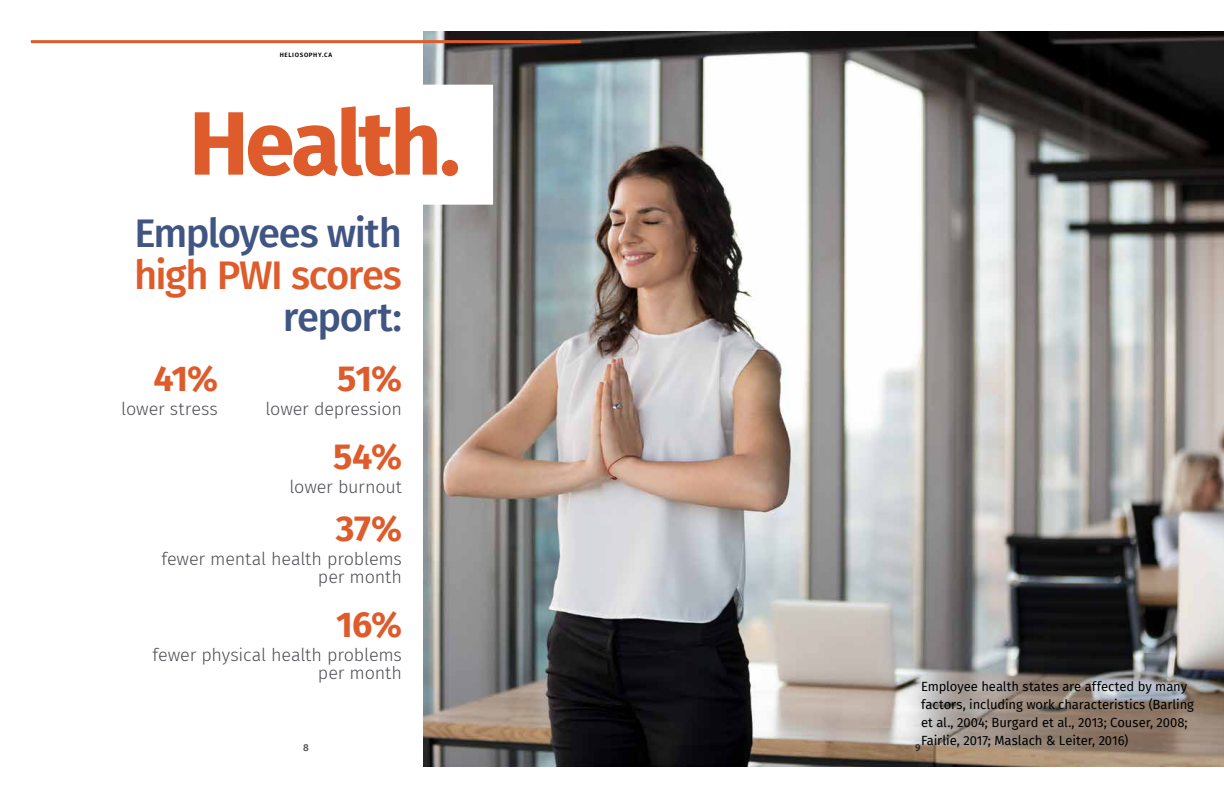
<style>
.page{position:relative;width:1224px;height:792px;background:#fff}
.page>*{position:absolute;margin:0;border:0;box-sizing:border-box;transform-origin:0 0}
.t1{font:700 90px "Fira Sans";letter-spacing:-.04em;color:#de5c2b}
.t2{font:500 40px "Fira Sans";letter-spacing:-.04em;color:#415583}
.t3{font:500 40px "Fira Sans";letter-spacing:-.035em;color:#de5c2b}
.t4{font:700 36px "Fira Sans";letter-spacing:-.02em;color:#de5c2b}
.t5{font:300 18px/18px "Fira Sans";letter-spacing:-.01em;color:#4e4d53;text-align:right}
.t6{font:13px/18px "Fira Sans";letter-spacing:-.005em;color:#000}
.t7{font:500 10px "Fira Sans";color:#4e4d53}
.t8{font:600 6.2px "Fira Sans";letter-spacing:.105em;color:#000}
</style>
<div class="page">
<img style="left:423px;top:31px;width:801px;height:736px">
<hr style="left:31px;top:40px;width:550px;height:3px;background:#de5c2b">
<div style="left:159px;top:85px;width:334px;height:120px;background:#fff"></div>
<p class="t8" style="left:280px;top:50px;width:54px">HELIOSOPHY.CA</p>
<h1 class="t1" style="left:189px;top:67px;width:273px">Health.</h1>
<h2 class="t2" style="left:134px;top:201px;width:269px">Employees with</h2>
<h2 class="t3" style="left:134px;top:243px;width:269px">high PWI scores</h2>
<h2 class="t2" style="left:283px;top:285px;width:121px">report:</h2>
<h3 class="t4" style="left:153px;top:348px;width:66px">41%</h3>
<h3 class="t5" style="left:121px;top:399px;width:98px">lower stress</h3>
<h3 class="t4" style="left:337px;top:348px;width:66px">51%</h3>
<h3 class="t5" style="left:265px;top:399px;width:138px">lower depression</h3>
<h3 class="t4" style="left:333px;top:426px;width:70px">54%</h3>
<h3 class="t5" style="left:289px;top:477px;width:114px">lower burnout</h3>
<h3 class="t4" style="left:336px;top:498px;width:68px">37%</h3>
<h3 class="t5" style="left:161px;top:549px;width:242px">fewer mental health problems per month</h3>
<h3 class="t4" style="left:336px;top:594px;width:67px">16%</h3>
<h3 class="t5" style="left:153px;top:645px;width:251px">fewer physical health problems per month</h3>
<p class="t6" style="left:921px;top:677px;width:275px">Employee health states are affected by many factors, including work characteristics (Barling et al., 2004; Burgard et al., 2013; Couser, 2008; Fairlie, 2017; Maslach &amp; Leiter, 2016)</p>
<p class="t7" style="left:303px;top:739px;width:7px">8</p>
<p class="t7" style="left:915px;top:739px;width:7px">9</p>
</div>
